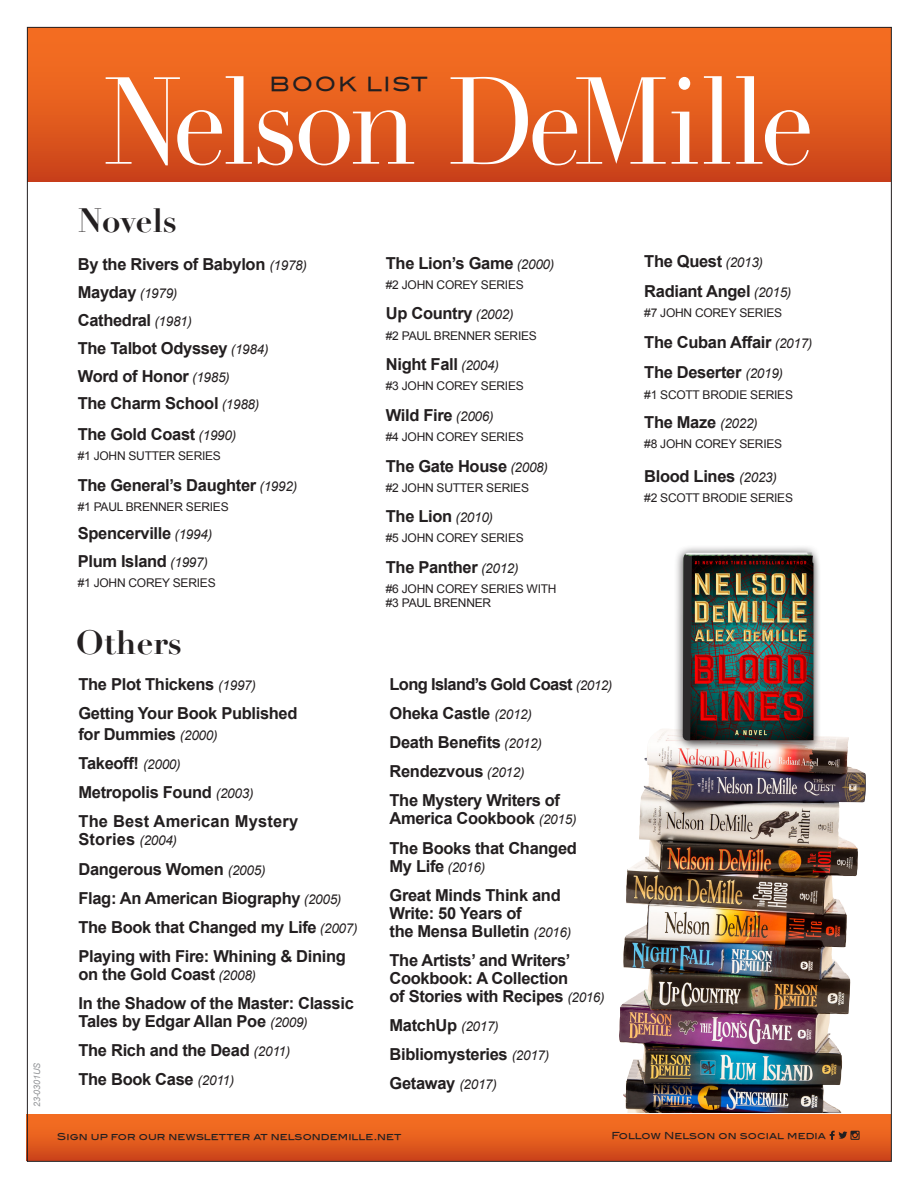
<style>
.page{position:relative;width:918px;height:1188px;background:#fff}
.page>*{position:absolute;margin:0;border:0;box-sizing:border-box;transform-origin:0 0}
.t1{font:121.35px "Didot";letter-spacing:-.04em;color:#fff;scale:.9 1}
.t2{font:700 33px "Didot";color:#231f20}
.t3{font:19.5px "Blair Md ITCTT Medium";letter-spacing:.085em;color:#231f20}
.t4{font:700 16.5px/18px "Arial";letter-spacing:-.02em;color:#231f20}
.t5{font:700 16.5px/18px "Arial";letter-spacing:.01em;color:#231f20}
.t6{font:700 16.5px "Arial";letter-spacing:-.04em;color:#231f20}
.t7{font:12px "Arial";letter-spacing:-.02em;color:#231f20}
.t8{font:9.6px "Blair Md ITCTT Medium";letter-spacing:.01em;color:#231f20}
.t9{font:italic 9px "Arial";letter-spacing:-.025em;color:#939598}
.s1{font-weight:400;font-style:italic;font-size:13.5px}
</style>
<div class="page">
<div style="left:27px;top:27px;width:864px;height:154px;background:linear-gradient(to bottom,#fa7422,#cd461a)"></div>
<div style="left:27px;top:1115px;width:864px;height:46px;background:linear-gradient(to bottom,#fa7422,#ce471b)"></div>
<svg style="left:830px;top:1131px;width:30px;height:9px"></svg>
<img style="left:619px;top:729px;width:223px;height:384px">
<div style="left:673px;top:544px;width:148px;height:206px;background:#231f20;opacity:.76"></div>
<div style="left:681px;top:552px;width:140px;height:198px;background:#231f20;opacity:.47"></div>
<img style="left:692px;top:556px;width:121px;height:184px">
<svg style="left:682px;top:554px;width:10px;height:187px;background:#383737"></svg>
<p class="t9" style="left:31px;top:1107px;width:46px;rotate:-90deg">23-0301US</p>
<p class="t3" style="left:270px;top:72px;width:160px">BOOK LIST</p>
<p class="t1" style="left:103px;top:49px;width:792px">Nelson DeMille</p>
<p class="t2" style="left:78px;top:200px;width:101px">Novels</p>
<p class="t4" style="left:78px;top:256px;width:231px">By the Rivers of Babylon <span class="s1">(1978)</span></p>
<p class="t4" style="left:78px;top:284px;width:101px">Mayday <span class="s1">(1979)</span></p>
<p class="t4" style="left:78px;top:312px;width:116px">Cathedral <span class="s1">(1981)</span></p>
<p class="t4" style="left:78px;top:339px;width:192px">The Talbot Odyssey <span class="s1">(1984)</span></p>
<p class="t4" style="left:78px;top:367px;width:154px">Word of Honor <span class="s1">(1985)</span></p>
<p class="t4" style="left:78px;top:395px;width:183px">The Charm School <span class="s1">(1988)</span></p>
<p class="t4" style="left:78px;top:426px;width:160px">The Gold Coast <span class="s1">(1990)</span></p>
<p class="t7" style="left:78px;top:448px;width:145px">#1 JOHN SUTTER SERIES</p>
<p class="t4" style="left:78px;top:477px;width:221px">The General’s Daughter <span class="s1">(1992)</span></p>
<p class="t7" style="left:78px;top:499px;width:153px">#1 PAUL BRENNER SERIES</p>
<p class="t4" style="left:78px;top:525px;width:136px">Spencerville <span class="s1">(1994)</span></p>
<p class="t4" style="left:78px;top:553px;width:132px">Plum Island <span class="s1">(1997)</span></p>
<p class="t7" style="left:78px;top:575px;width:139px">#1 JOHN COREY SERIES</p>
<p class="t2" style="left:76px;top:621px;width:107px">Others</p>
<p class="t4" style="left:78px;top:676px;width:179px">The Plot Thickens <span class="s1">(1997)</span></p>
<p class="t4" style="left:78px;top:703px;width:221px;line-height:21px">Getting Your Book Published for Dummies <span class="s1">(2000)</span></p>
<p class="t4" style="left:78px;top:755px;width:104px">Takeoff! <span class="s1">(2000)</span></p>
<p class="t4" style="left:78px;top:784px;width:177px">Metropolis Found <span class="s1">(2003)</span></p>
<p class="t5" style="left:78px;top:813px;width:221px">The Best American Mystery<br>Stories <span class="s1">(2004)</span></p>
<p class="t4" style="left:78px;top:860px;width:189px">Dangerous Women <span class="s1">(2005)</span></p>
<p class="t4" style="left:78px;top:889px;width:264px">Flag: An American Biography <span class="s1">(2005)</span></p>
<p class="t4" style="left:78px;top:919px;width:281px">The Book that Changed my Life <span class="s1">(2007)</span></p>
<p class="t4" style="left:78px;top:948px;width:269px">Playing with Fire: Whining &amp; Dining on the Gold Coast <span class="s1">(2008)</span></p>
<p class="t4" style="left:78px;top:995px;width:277px">In the Shadow of the Master: Classic<br>Tales by Edgar Allan Poe <span class="s1">(2009)</span></p>
<p class="t4" style="left:78px;top:1042px;width:213px">The Rich and the Dead <span class="s1">(2011)</span></p>
<p class="t4" style="left:78px;top:1071px;width:157px">The Book Case <span class="s1">(2011)</span></p>
<p class="t4" style="left:386px;top:255px;width:170px">The Lion’s Game <span class="s1">(2000)</span></p>
<p class="t7" style="left:386px;top:277px;width:139px">#2 JOHN COREY SERIES</p>
<p class="t4" style="left:386px;top:305px;width:129px">Up Country <span class="s1">(2002)</span></p>
<p class="t7" style="left:386px;top:327px;width:153px">#2 PAUL BRENNER SERIES</p>
<p class="t4" style="left:386px;top:356px;width:115px">Night Fall <span class="s1">(2004)</span></p>
<p class="t7" style="left:386px;top:378px;width:139px">#3 JOHN COREY SERIES</p>
<p class="t4" style="left:386px;top:407px;width:109px">Wild Fire <span class="s1">(2006)</span></p>
<p class="t7" style="left:386px;top:429px;width:139px">#4 JOHN COREY SERIES</p>
<p class="t4" style="left:386px;top:457px;width:164px">The Gate House <span class="s1">(2008)</span></p>
<p class="t7" style="left:386px;top:480px;width:145px">#2 JOHN SUTTER SERIES</p>
<p class="t4" style="left:386px;top:508px;width:109px">The Lion <span class="s1">(2010)</span></p>
<p class="t7" style="left:386px;top:530px;width:139px">#5 JOHN COREY SERIES</p>
<p class="t4" style="left:386px;top:559px;width:134px">The Panther <span class="s1">(2012)</span></p>
<p class="t7" style="left:386px;top:581px;width:172px">#6 JOHN COREY SERIES WITH</p>
<p class="t7" style="left:386px;top:595px;width:107px">#3 PAUL BRENNER</p>
<p class="t6" style="left:390px;top:673px;width:224px">Long Island’s Gold Coast <span class="s1">(2012)</span></p>
<p class="t4" style="left:390px;top:705px;width:144px">Oheka Castle <span class="s1">(2012)</span></p>
<p class="t4" style="left:390px;top:734px;width:154px">Death Benefits <span class="s1">(2012)</span></p>
<p class="t4" style="left:390px;top:763px;width:137px">Rendezvous <span class="s1">(2012)</span></p>
<p class="t4" style="left:390px;top:792px;width:189px">The Mystery Writers of<br>America Cookbook <span class="s1">(2015)</span></p>
<p class="t4" style="left:390px;top:839px;width:189px">The Books that Changed<br>My Life <span class="s1">(2016)</span></p>
<p class="t4" style="left:390px;top:886px;width:173px">Great Minds Think and</p>
<p class="t4" style="left:390px;top:904px;width:183px">Write: 50 Years of<br>the Mensa Bulletin <span class="s1">(2016)</span></p>
<p class="t4" style="left:390px;top:952px;width:182px">The Artists’ and Writers’</p>
<p class="t4" style="left:390px;top:970px;width:217px">Cookbook: A Collection<br>of Stories with Recipes <span class="s1">(2016)</span></p>
<p class="t4" style="left:390px;top:1017px;width:111px">MatchUp <span class="s1">(2017)</span></p>
<p class="t4" style="left:390px;top:1046px;width:161px">Bibliomysteries <span class="s1">(2017)</span></p>
<p class="t4" style="left:390px;top:1075px;width:109px">Getaway <span class="s1">(2017)</span></p>
<p class="t4" style="left:644px;top:252px;width:120px">The Quest <span class="s1">(2013)</span></p>
<p class="t4" style="left:644px;top:283px;width:149px">Radiant Angel <span class="s1">(2015)</span></p>
<p class="t7" style="left:644px;top:305px;width:139px">#7 JOHN COREY SERIES</p>
<p class="t4" style="left:644px;top:334px;width:170px">The Cuban Affair <span class="s1">(2017)</span></p>
<p class="t4" style="left:644px;top:364px;width:140px">The Deserter <span class="s1">(2019)</span></p>
<p class="t7" style="left:644px;top:387px;width:150px">#1 SCOTT BRODIE SERIES</p>
<p class="t4" style="left:644px;top:413px;width:115px">The Maze <span class="s1">(2022)</span></p>
<p class="t7" style="left:644px;top:436px;width:139px">#8 JOHN COREY SERIES</p>
<p class="t4" style="left:644px;top:468px;width:134px">Blood Lines <span class="s1">(2023)</span></p>
<p class="t7" style="left:644px;top:490px;width:150px">#2 SCOTT BRODIE SERIES</p>
<p class="t8" style="left:57px;top:1130px;width:346px">Sign up for our newsletter at nelsondemille.net</p>
<p class="t8" style="left:612px;top:1130px;width:216px">Follow Nelson on social media</p>
</div>
